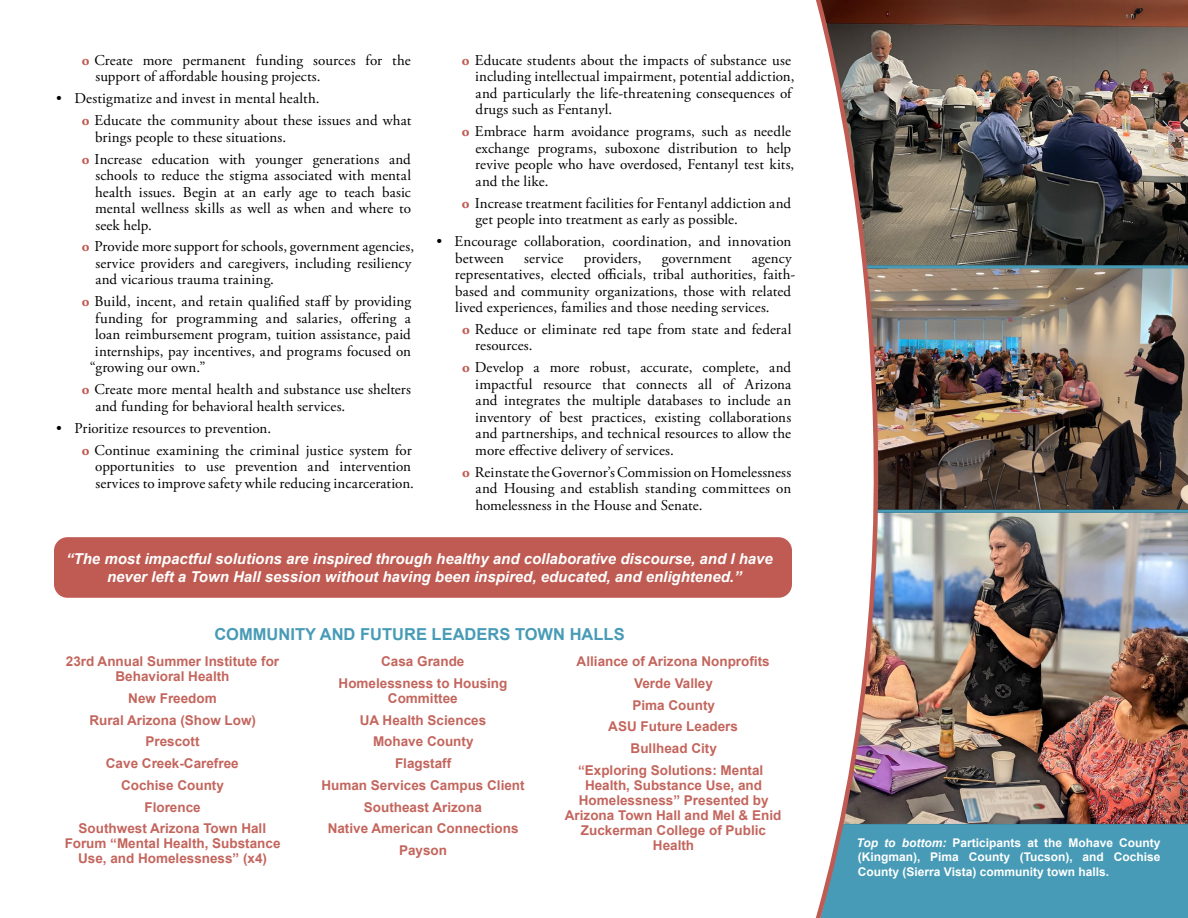
<style>
.page{position:relative;width:1188px;height:918px;background:#fff}
.page>*{position:absolute;margin:0;border:0;box-sizing:border-box;transform-origin:0 0}
.t1{font:700 16.5px "Arial";color:#479bb6}
.t2{font:15px/16.5px "Adobe Garamond Pro";letter-spacing:.01em;color:#000}
.t3{font:italic 700 15px/18px "Arial";color:#fff}
.t4{font:700 13.5px/21.8px "Arial";color:#bf5b52;text-align:center}
.t5{font:700 12px/14.4px "Arial";color:#fff;text-align:justify}
.s1{font-weight:700;color:#bf5b52}
.s2{font-style:italic}
</style>
<div class="page">
<div style="left:953px;top:827px;width:235px;height:91px;background:#479bb6"></div>
<img style="left:953px;top:0;width:235px;height:827px">
<div style="left:54px;top:537px;width:738px;height:61px;background:#bf5b52;border-radius:14px"></div>
<img style="left:816px;top:0;width:137px;height:918px">
<p class="t2" style="left:95px;top:52px;width:317px;text-indent:-14px"><span class="s1">o</span> Create more permanent funding sources for the support of affordable housing projects.</p>
<p class="t2" style="left:82px;top:88px;width:331px;line-height:21.9px;text-indent:-26px">• Destigmatize and invest in mental health.<br><span class="s1">o</span> Educate the community about these issues and what</p>
<p class="t2" style="left:82px;top:127px;width:331px;line-height:21.9px;text-indent:14px">brings people to these situations.<br><span class="s1">o</span> Increase education with younger generations and</p>
<p class="t2" style="left:95px;top:168px;width:318px;text-align:justify">schools to reduce the stigma associated with mental health issues. Begin at an early age to teach basic mental wellness skills as well as when and where to seek help.</p>
<p class="t2" style="left:95px;top:239px;width:320px;text-indent:-14px"><span class="s1">o</span> Provide more support for schools, government agencies, service providers and caregivers, including resiliency and vicarious trauma training.</p>
<p class="t2" style="left:82px;top:294px;width:331px"><span class="s1">o</span> Build, incent, and retain qualified staff by providing</p>
<p class="t2" style="left:95px;top:310px;width:317px">funding for programming and salaries, offering a</p>
<p class="t2" style="left:95px;top:327px;width:317px">loan reimbursement program, tuition assistance, paid</p>
<p class="t2" style="left:95px;top:343px;width:318px">internships, pay incentives, and programs focused on</p>
<p class="t2" style="left:90px;top:360px;width:117px">“growing our own.”</p>
<p class="t2" style="left:95px;top:382px;width:317px;text-indent:-14px"><span class="s1">o</span> Create more mental health and substance use shelters and funding for behavioral health services.</p>
<p class="t2" style="left:82px;top:418px;width:331px;line-height:21.9px;text-indent:-26px">• Prioritize resources to prevention.<br><span class="s1">o</span> Continue examining the criminal justice system for</p>
<p class="t2" style="left:95px;top:459px;width:320px">opportunities to use prevention and intervention services to improve safety while reducing incarceration.</p>
<p class="t2" style="left:475px;top:52px;width:321px;text-indent:-13px"><span class="s1">o</span> Educate students about the impacts of substance use including intellectual impairment, potential addiction, and particularly the life-threatening consequences of drugs such as Fentanyl.</p>
<p class="t2" style="left:475px;top:124px;width:321px;text-indent:-13px"><span class="s1">o</span> Embrace harm avoidance programs, such as needle exchange programs, suboxone distribution to help revive people who have overdosed, Fentanyl test kits, and the like.</p>
<p class="t2" style="left:476px;top:195px;width:317px;text-indent:-14px"><span class="s1">o</span> Increase treatment facilities for Fentanyl addiction and get people into treatment as early as possible.</p>
<p class="t2" style="left:455px;top:234px;width:338px;text-indent:-19px">• Encourage collaboration, coordination, and innovation between</p>
<p class="t2" style="left:524px;top:250px;width:41px">service</p>
<p class="t2" style="left:584px;top:250px;width:59px">providers,</p>
<p class="t2" style="left:662px;top:250px;width:71px">government</p>
<p class="t2" style="left:455px;top:250px;width:342px;text-indent:297px">agency representatives, elected officials, tribal authorities, faith&shy;based and community organizations, those with related lived experiences, families and those needing services.</p>
<p class="t2" style="left:475px;top:322px;width:318px;text-indent:-13px"><span class="s1">o</span> Reduce or eliminate red tape from state and federal resources.</p>
<p class="t2" style="left:475px;top:360px;width:318px;text-align:justify;text-indent:-13px"><span class="s1">o</span> Develop a more robust, accurate, complete, and impactful resource that connects all of Arizona and integrates the multiple databases to include an inventory of best practices, existing collaborations and partnerships, and technical resources to allow the more effective delivery of services.</p>
<p class="t2" style="left:475px;top:464px;width:317px;text-align:justify;text-indent:-13px"><span class="s1">o</span> Reinstate the Governor’s Commission on Homelessness and Housing and establish standing committees on homelessness in the House and Senate.</p>
<p class="t3" style="left:107px;top:550px;width:667px;text-indent:-41px">“The most impactful solutions are inspired through healthy and collaborative discourse, and I have never left a Town Hall session without having been inspired, educated, and enlightened.”</p>
<p class="t1" style="left:214px;top:623px;width:412px">COMMUNITY AND FUTURE LEADERS TOWN HALLS</p>
<p class="t4" style="left:66px;top:654px;width:215px;line-height:15px">23rd Annual Summer Institute for<br>Behavioral Health</p>
<p class="t4" style="left:79px;top:688px;width:189px">New Freedom<br>Rural Arizona (Show Low)<br>Prescott<br>Cave Creek-Carefree<br>Cochise County<br>Florence<br>Southwest Arizona Town Hall</p>
<p class="t4" style="left:65px;top:837px;width:218px;line-height:15px">Forum “Mental Health, Substance<br>Use, and Homelessness” (x4)</p>
<p class="t4" style="left:339px;top:651px;width:170px">Casa Grande<br>Homelessness to Housing</p>
<p class="t4" style="left:321px;top:688px;width:205px">Committee<br>UA Health Sciences<br>Mohave County<br>Flagstaff<br>Human Services Campus Client<br>Southeast Arizona<br>Native American Connections<br>Payson</p>
<p class="t4" style="left:577px;top:651px;width:195px">Alliance of Arizona Nonprofits<br>Verde Valley<br>Pima County<br>ASU Future Leaders<br>Bullhead City<br>“Exploring Solutions: Mental</p>
<p class="t4" style="left:565px;top:778px;width:218px;line-height:15px">Health, Substance Use, and<br>Homelessness” Presented by<br>Arizona Town Hall and Mel &amp; Enid<br>Zuckerman College of Public<br>Health</p>
<p class="t5" style="left:857px;top:836px;width:306px"><span class="s2">Top to bottom:</span> Participants at the Mohave County (Kingman), Pima County (Tucson), and Cochise County (Sierra Vista) community town halls.</p>
</div>
